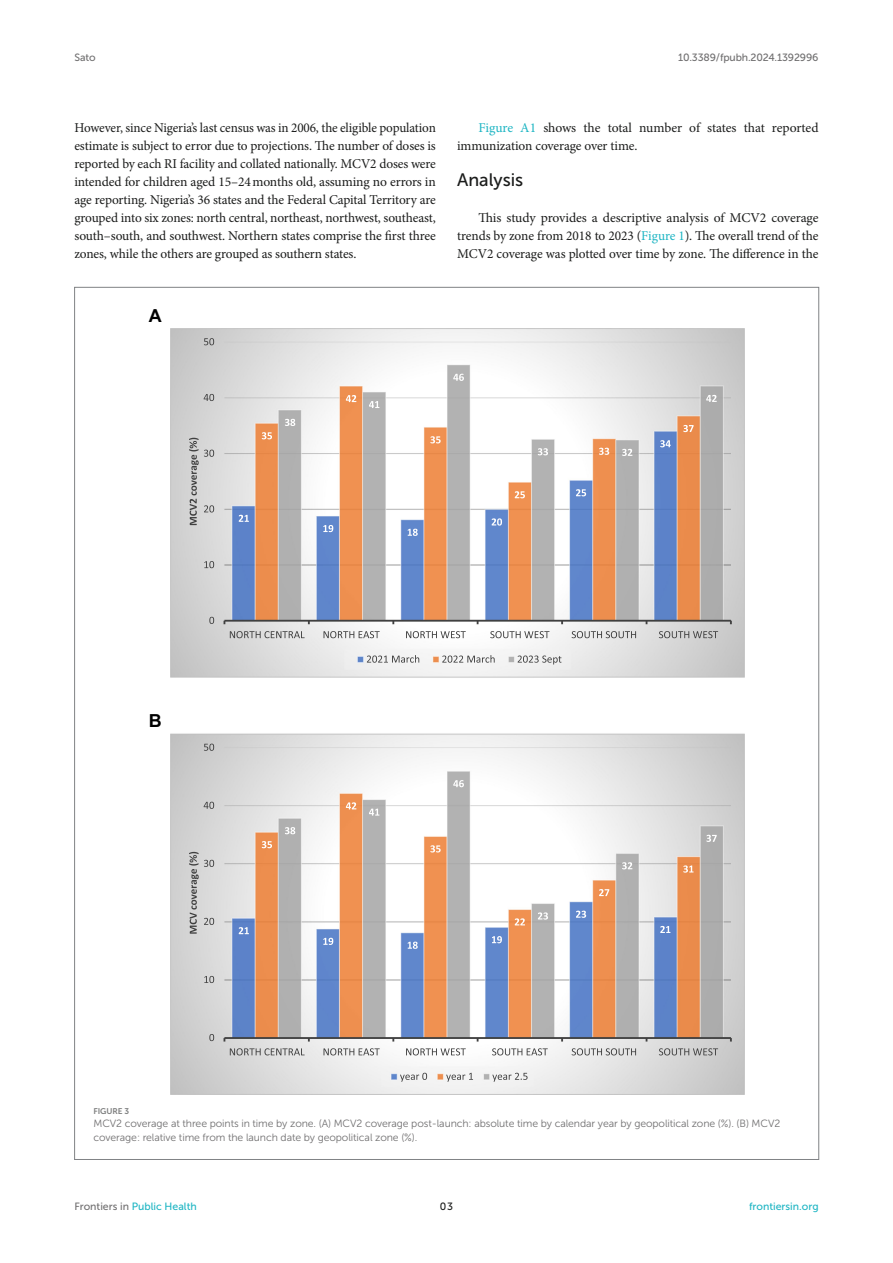
<style>
.page{position:relative;width:893px;height:1263px;background:#fff}
.page>*{position:absolute;margin:0;border:0;box-sizing:border-box;transform-origin:0 0}
.HEAD_2{font:18px "Museo Sans 500";color:#1b1c1b}
.t1{font:700 18px "Arial";color:#000}
.TEXT{font:13.5px/18px "Minion Pro";letter-spacing:-.01em;color:#1b1c1b;text-align:justify}
.TEXT_FLUSH{font:13.5px/18px "Minion Pro";letter-spacing:-.005em;color:#1b1c1b;text-align:justify}
.FIG_LEG{font:10.5px/13.5px "Museo Sans 300";letter-spacing:-.01em;color:#706f70}
.t2{font:10.5px "Museo Sans 500";color:#1db5c3}
.t3{font:10.5px "Museo Sans 500";letter-spacing:-.015em;color:#706f70}
.t4{font:10.5px "Museo Sans 500";color:#1b1c1b}
.FIG_HD{font:8.25px "Museo Sans 700";letter-spacing:-.01em;color:#7e7f7f}
.s1{color:#1db5c3}
.s2{color:#706f70}
</style>
<div class="page">
<img style="left:170px;top:328px;width:575px;height:767px">
<svg style="left:239px;top:515px;width:10px;height:7px"></svg>
<svg style="left:323px;top:525px;width:10px;height:7px"></svg>
<svg style="left:408px;top:529px;width:10px;height:7px"></svg>
<svg style="left:492px;top:518px;width:10px;height:8px"></svg>
<svg style="left:576px;top:489px;width:10px;height:7px"></svg>
<svg style="left:660px;top:440px;width:11px;height:7px"></svg>
<svg style="left:262px;top:432px;width:10px;height:7px"></svg>
<svg style="left:346px;top:395px;width:10px;height:7px"></svg>
<svg style="left:430px;top:436px;width:11px;height:7px"></svg>
<svg style="left:515px;top:491px;width:10px;height:7px"></svg>
<svg style="left:599px;top:448px;width:10px;height:7px"></svg>
<svg style="left:683px;top:425px;width:11px;height:7px"></svg>
<svg style="left:285px;top:419px;width:10px;height:7px"></svg>
<svg style="left:369px;top:401px;width:10px;height:7px"></svg>
<svg style="left:453px;top:374px;width:11px;height:7px"></svg>
<svg style="left:538px;top:448px;width:10px;height:7px"></svg>
<svg style="left:622px;top:449px;width:10px;height:7px"></svg>
<svg style="left:706px;top:395px;width:11px;height:7px"></svg>
<svg style="left:209px;top:617px;width:5px;height:7px"></svg>
<svg style="left:204px;top:561px;width:10px;height:7px"></svg>
<svg style="left:204px;top:394px;width:10px;height:7px"></svg>
<svg style="left:204px;top:338px;width:10px;height:7px"></svg>
<svg style="left:230px;top:631px;width:75px;height:7px"></svg>
<svg style="left:323px;top:631px;width:57px;height:7px"></svg>
<svg style="left:406px;top:631px;width:60px;height:7px"></svg>
<svg style="left:490px;top:631px;width:59px;height:7px"></svg>
<svg style="left:572px;top:631px;width:64px;height:7px"></svg>
<svg style="left:659px;top:631px;width:59px;height:7px"></svg>
<svg style="left:189px;top:438px;width:25px;height:87px;background:#c1c1c1"></svg>
<svg style="left:367px;top:655px;width:52px;height:8px"></svg>
<svg style="left:442px;top:655px;width:53px;height:8px"></svg>
<svg style="left:518px;top:655px;width:43px;height:9px"></svg>
<svg style="left:239px;top:927px;width:10px;height:7px"></svg>
<svg style="left:323px;top:938px;width:10px;height:7px"></svg>
<svg style="left:408px;top:942px;width:10px;height:7px"></svg>
<svg style="left:492px;top:936px;width:10px;height:7px"></svg>
<svg style="left:576px;top:911px;width:10px;height:7px"></svg>
<svg style="left:660px;top:926px;width:10px;height:7px"></svg>
<svg style="left:262px;top:841px;width:10px;height:7px"></svg>
<svg style="left:346px;top:802px;width:10px;height:7px"></svg>
<svg style="left:430px;top:845px;width:11px;height:7px"></svg>
<svg style="left:515px;top:918px;width:10px;height:7px"></svg>
<svg style="left:599px;top:889px;width:10px;height:7px"></svg>
<svg style="left:683px;top:865px;width:11px;height:8px"></svg>
<svg style="left:285px;top:827px;width:10px;height:7px"></svg>
<svg style="left:369px;top:809px;width:10px;height:7px"></svg>
<svg style="left:453px;top:780px;width:11px;height:7px"></svg>
<svg style="left:538px;top:912px;width:10px;height:8px"></svg>
<svg style="left:622px;top:862px;width:10px;height:7px"></svg>
<svg style="left:706px;top:835px;width:11px;height:7px"></svg>
<svg style="left:209px;top:1034px;width:5px;height:7px"></svg>
<svg style="left:204px;top:976px;width:10px;height:7px"></svg>
<svg style="left:204px;top:802px;width:10px;height:7px"></svg>
<svg style="left:204px;top:744px;width:10px;height:7px"></svg>
<svg style="left:230px;top:1048px;width:75px;height:7px"></svg>
<svg style="left:323px;top:1048px;width:57px;height:7px"></svg>
<svg style="left:406px;top:1048px;width:60px;height:7px"></svg>
<svg style="left:492px;top:1048px;width:56px;height:7px"></svg>
<svg style="left:572px;top:1048px;width:64px;height:7px"></svg>
<svg style="left:659px;top:1048px;width:59px;height:7px"></svg>
<svg style="left:189px;top:852px;width:25px;height:82px;background:#c2c2c2"></svg>
<svg style="left:400px;top:1073px;width:27px;height:9px"></svg>
<svg style="left:446px;top:1073px;width:27px;height:9px"></svg>
<svg style="left:492px;top:1073px;width:36px;height:9px"></svg>
<p class="t3" style="left:74px;top:51px;width:23px">Sato</p>
<p class="t3" style="left:678px;top:51px;width:142px">10.3389/fpubh.2024.1392996</p>
<p class="TEXT" style="left:74px;top:119px;width:363px">However, since Nigeria’s last census was in 2006, the eligible population estimate is subject to error due to projections. The number of doses is reported by each RI facility and collated nationally. MCV2 doses were intended for children aged 15–24months old, assuming no errors in age reporting. Nigeria’s 36 states and the Federal Capital Territory are grouped into six zones: north central, northeast, northwest, southeast, south–south, and southwest. Northern states comprise the first three zones, while the others are grouped as southern states.</p>
<p class="TEXT" style="left:457px;top:119px;width:363px;text-indent:21px"><span class="s1">Figure A1</span> shows the total number of states that reported immunization coverage over time.</p>
<p class="HEAD_2" style="left:457px;top:170px;width:68px">Analysis</p>
<p class="TEXT_FLUSH" style="left:457px;top:209px;width:363px;text-indent:21px">This study provides a descriptive analysis of MCV2 coverage trends by zone from 2018 to 2023 (<span class="s1">Figure 1</span>). The overall trend of the MCV2 coverage was plotted over time by zone. The difference in the</p>
<p class="t1" style="left:149px;top:303px;width:14px">A</p>
<p class="t1" style="left:149px;top:708px;width:14px">B</p>
<p class="FIG_HD" style="left:94px;top:1106px;width:37px">FIGURE 3</p>
<p class="FIG_LEG" style="left:94px;top:1117px;width:688px">MCV2 coverage at three points in time by zone. (A) MCV2 coverage post-launch: absolute time by calendar year by geopolitical zone (%). (B) MCV2 coverage: relative time from the launch date by geopolitical zone (%).</p>
<p class="t2" style="left:74px;top:1200px;width:124px"><span class="s2">Frontiers in</span> Public Health</p>
<p class="t4" style="left:440px;top:1200px;width:15px">03</p>
<p class="t2" style="left:749px;top:1200px;width:71px">frontiersin.org</p>
</div>
